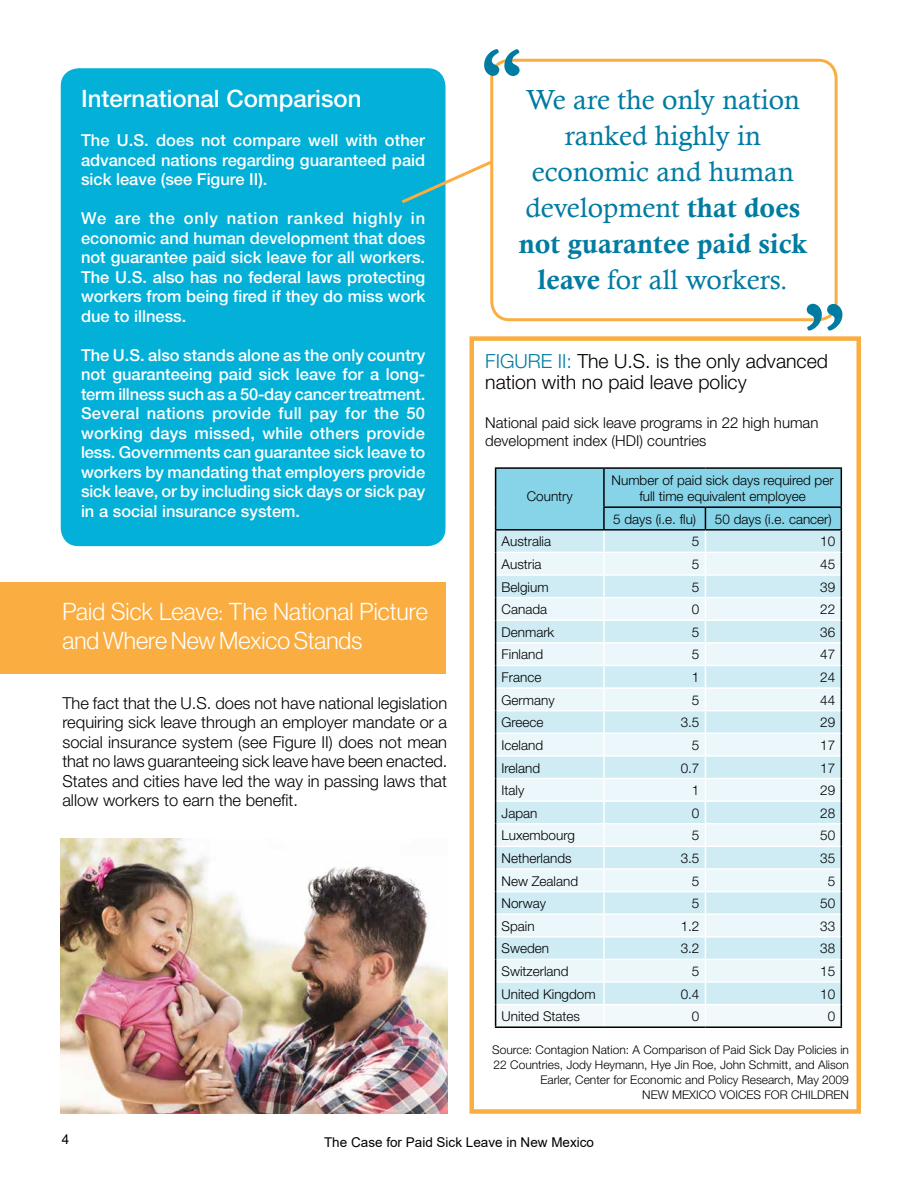
<style>
.page{position:relative;width:918px;height:1188px;background:#fff}
.page>*{position:absolute;margin:0;border:0;box-sizing:border-box;transform-origin:0 0}
.t1{font:700 85.5px "Garamond";color:#007ba1}
.t2{font:27.6px/36px "Calisto";color:#007ba1;text-align:center}
.t3{font:27.6px "Calis MT Bol";color:#007ba1}
.t4{font:24px/28.5px "N Haas Grotesk DS Pro 45 Lt";color:#fff}
.t5{font:500 24px "Helvetica Neue";color:#fff}
.t6{font:300 19.5px/21px "Helvetica Neue";color:#000}
.t7{font:500 16.5px/19.5px "Helvetica Neue";color:#fff;text-align:justify}
.t8{font:300 16.5px/19.5px "Helvetica Neue";color:#000;text-align:justify}
.t9{font:300 15px/18px "Helvetica Neue";color:#000}
.t10{font:300 13.5px/16.5px "Helvetica Neue";color:#000;text-align:center}
.t11{font:13.5px "Arial";color:#000}
.t12{font:300 12px/15px "Helvetica Neue";color:#000;text-align:right}
.s1{font-family:"Calis MT Bol"}
.s2{color:#007ba1}
</style>
<div class="page">
<div style="left:470px;top:336px;width:391px;height:778px;border:4px solid #faad40"></div>
<div style="left:0;top:582px;width:446px;height:92px;background:#faad40"></div>
<div style="left:61px;top:68px;width:385px;height:478px;background:#02b0d8;border-radius:18px"></div>
<hr style="left:495px;top:467px;width:109px;height:2px;background:#000">
<hr style="left:604px;top:467px;width:101px;height:2px;background:#000">
<hr style="left:705px;top:467px;width:137px;height:2px;background:#000">
<svg style="left:495px;top:468px;width:347px;height:558px;background:#d3ebf2"></svg>
<hr style="left:495px;top:1026px;width:109px;height:2px;background:#000">
<hr style="left:604px;top:1026px;width:101px;height:2px;background:#000">
<hr style="left:705px;top:1026px;width:137px;height:2px;background:#000">
<div style="left:490px;top:59px;width:348px;height:262px;border:3px solid #faad40;border-radius:18px"></div>
<svg style="left:401px;top:158px;width:93px;height:48px"></svg>
<img style="left:61px;top:838px;width:386px;height:276px">
<h1 class="t1" style="left:480px;top:19px;width:43px">“</h1>
<h2 class="t2" style="left:525px;top:81px;width:276px">We are the only nation ranked highly in economic and human development <span class="s1">that does</span></h2>
<h2 class="t3" style="left:519px;top:228px;width:290px">not guarantee paid sick</h2>
<h2 class="t2" style="left:538px;top:261px;width:252px"><span class="s1">leave</span> for all workers.</h2>
<h3 class="t5" style="left:81px;top:84px;width:282px">International Comparison</h3>
<p class="t7" style="left:81px;top:130px;width:346px">The U.S. does not compare well with other advanced nations regarding guaranteed paid sick leave (see Figure II).</p>
<p class="t7" style="left:81px;top:208px;width:346px">We are the only nation ranked highly in economic and human development that does not guarantee paid sick leave for all workers.<br>The U.S. also has no federal laws protecting workers from being fired if they do miss work due to illness.</p>
<p class="t7" style="left:81px;top:345px;width:346px">The U.S. also stands alone as the only country not guaranteeing paid sick leave for a long&shy;term illness such as a 50-day cancer treatment.<br>Several nations provide full pay for the 50 working days missed, while others provide less. Governments can guarantee sick leave to workers by mandating that employers provide sick leave, or by including sick days or sick pay in a social insurance system.</p>
<p class="t6" style="left:485px;top:350px;width:344px"><span class="s2">FIGURE II:</span> The U.S. is the only advanced nation with no paid leave policy</p>
<h1 class="t1" style="left:804px;top:273px;width:43px">”</h1>
<p class="t9" style="left:485px;top:414px;width:335px">National paid sick leave programs in 22 high human development index (HDI) countries</p>
<p class="t10" style="left:612px;top:471px;width:224px">Number of paid sick days required per full time equivalent employee</p>
<p class="t10" style="left:613px;top:510px;width:85px">5 days (i.e. flu)</p>
<p class="t10" style="left:715px;top:510px;width:118px">50 days (i.e. cancer)</p>
<p class="t10" style="left:527px;top:488px;width:48px">Country</p>
<h3 class="t4" style="left:62px;top:598px;width:367px">Paid Sick Leave: The National Picture and Where New Mexico Stands</h3>
<p class="t8" style="left:62px;top:693px;width:386px">The fact that the U.S. does not have national legislation requiring sick leave through an employer mandate or a social insurance system (see Figure II) does not mean that no laws guaranteeing sick leave have been enacted.<br>States and cities have led the way in passing laws that allow workers to earn the benefit.</p>
<p class="t10" style="left:502px;top:533px;width:51px">Australia</p>
<p class="t10" style="left:692px;top:533px;width:9px">5</p>
<p class="t10" style="left:820px;top:533px;width:17px">10</p>
<p class="t10" style="left:502px;top:556px;width:42px">Austria</p>
<p class="t10" style="left:692px;top:556px;width:9px">5</p>
<p class="t10" style="left:820px;top:556px;width:17px">45</p>
<p class="t10" style="left:502px;top:578px;width:49px">Belgium</p>
<p class="t10" style="left:692px;top:578px;width:9px">5</p>
<p class="t10" style="left:820px;top:578px;width:17px">39</p>
<p class="t10" style="left:502px;top:601px;width:47px">Canada</p>
<p class="t10" style="left:692px;top:601px;width:9px">0</p>
<p class="t10" style="left:820px;top:601px;width:17px">22</p>
<p class="t10" style="left:502px;top:624px;width:54px">Denmark</p>
<p class="t10" style="left:692px;top:624px;width:9px">5</p>
<p class="t10" style="left:820px;top:624px;width:17px">36</p>
<p class="t10" style="left:502px;top:646px;width:43px">Finland</p>
<p class="t10" style="left:692px;top:646px;width:9px">5</p>
<p class="t10" style="left:820px;top:646px;width:17px">47</p>
<p class="t10" style="left:502px;top:669px;width:41px">France</p>
<p class="t10" style="left:692px;top:669px;width:9px">1</p>
<p class="t10" style="left:820px;top:669px;width:17px">24</p>
<p class="t10" style="left:502px;top:691px;width:55px">Germany</p>
<p class="t10" style="left:692px;top:691px;width:9px">5</p>
<p class="t10" style="left:820px;top:691px;width:17px">44</p>
<p class="t10" style="left:502px;top:714px;width:44px">Greece</p>
<p class="t10" style="left:681px;top:714px;width:20px">3.5</p>
<p class="t10" style="left:820px;top:714px;width:17px">29</p>
<p class="t10" style="left:502px;top:737px;width:43px">Iceland</p>
<p class="t10" style="left:692px;top:737px;width:9px">5</p>
<p class="t10" style="left:820px;top:737px;width:17px">17</p>
<p class="t10" style="left:502px;top:759px;width:40px">Ireland</p>
<p class="t10" style="left:681px;top:759px;width:20px">0.7</p>
<p class="t10" style="left:820px;top:759px;width:17px">17</p>
<p class="t10" style="left:502px;top:782px;width:24px">Italy</p>
<p class="t10" style="left:692px;top:782px;width:9px">1</p>
<p class="t10" style="left:820px;top:782px;width:17px">29</p>
<p class="t10" style="left:502px;top:804px;width:37px">Japan</p>
<p class="t10" style="left:692px;top:804px;width:9px">0</p>
<p class="t10" style="left:820px;top:804px;width:17px">28</p>
<p class="t10" style="left:502px;top:827px;width:75px">Luxembourg</p>
<p class="t10" style="left:692px;top:827px;width:9px">5</p>
<p class="t10" style="left:820px;top:827px;width:17px">50</p>
<p class="t10" style="left:502px;top:850px;width:72px">Netherlands</p>
<p class="t10" style="left:681px;top:850px;width:20px">3.5</p>
<p class="t10" style="left:820px;top:850px;width:17px">35</p>
<p class="t10" style="left:502px;top:872px;width:78px">New Zealand</p>
<p class="t10" style="left:692px;top:872px;width:9px">5</p>
<p class="t10" style="left:828px;top:872px;width:9px">5</p>
<p class="t10" style="left:502px;top:895px;width:46px">Norway</p>
<p class="t10" style="left:692px;top:895px;width:9px">5</p>
<p class="t10" style="left:820px;top:895px;width:17px">50</p>
<p class="t10" style="left:502px;top:917px;width:35px">Spain</p>
<p class="t10" style="left:681px;top:917px;width:20px">1.2</p>
<p class="t10" style="left:820px;top:917px;width:17px">33</p>
<p class="t10" style="left:502px;top:940px;width:49px">Sweden</p>
<p class="t10" style="left:681px;top:940px;width:20px">3.2</p>
<p class="t10" style="left:820px;top:940px;width:17px">38</p>
<p class="t10" style="left:502px;top:963px;width:69px">Switzerland</p>
<p class="t10" style="left:692px;top:963px;width:9px">5</p>
<p class="t10" style="left:820px;top:963px;width:17px">15</p>
<p class="t10" style="left:502px;top:985px;width:96px">United Kingdom</p>
<p class="t10" style="left:681px;top:985px;width:20px">0.4</p>
<p class="t10" style="left:820px;top:985px;width:17px">10</p>
<p class="t10" style="left:502px;top:1008px;width:80px">United States</p>
<p class="t10" style="left:692px;top:1008px;width:9px">0</p>
<p class="t10" style="left:828px;top:1008px;width:9px">0</p>
<p class="t12" style="left:492px;top:1042px;width:358px">Source: Contagion Nation: A Comparison of Paid Sick Day Policies in 22 Countries, Jody Heymann, Hye Jin Roe, John Schmitt, and Alison Earler, Center for Economic and Policy Research, May 2009<br>NEW MEXICO VOICES FOR CHILDREN</p>
<p class="t11" style="left:62px;top:1130px;width:9px">4</p>
<p class="t11" style="left:324px;top:1132px;width:272px">The Case for Paid Sick Leave in New Mexico</p>
</div>
